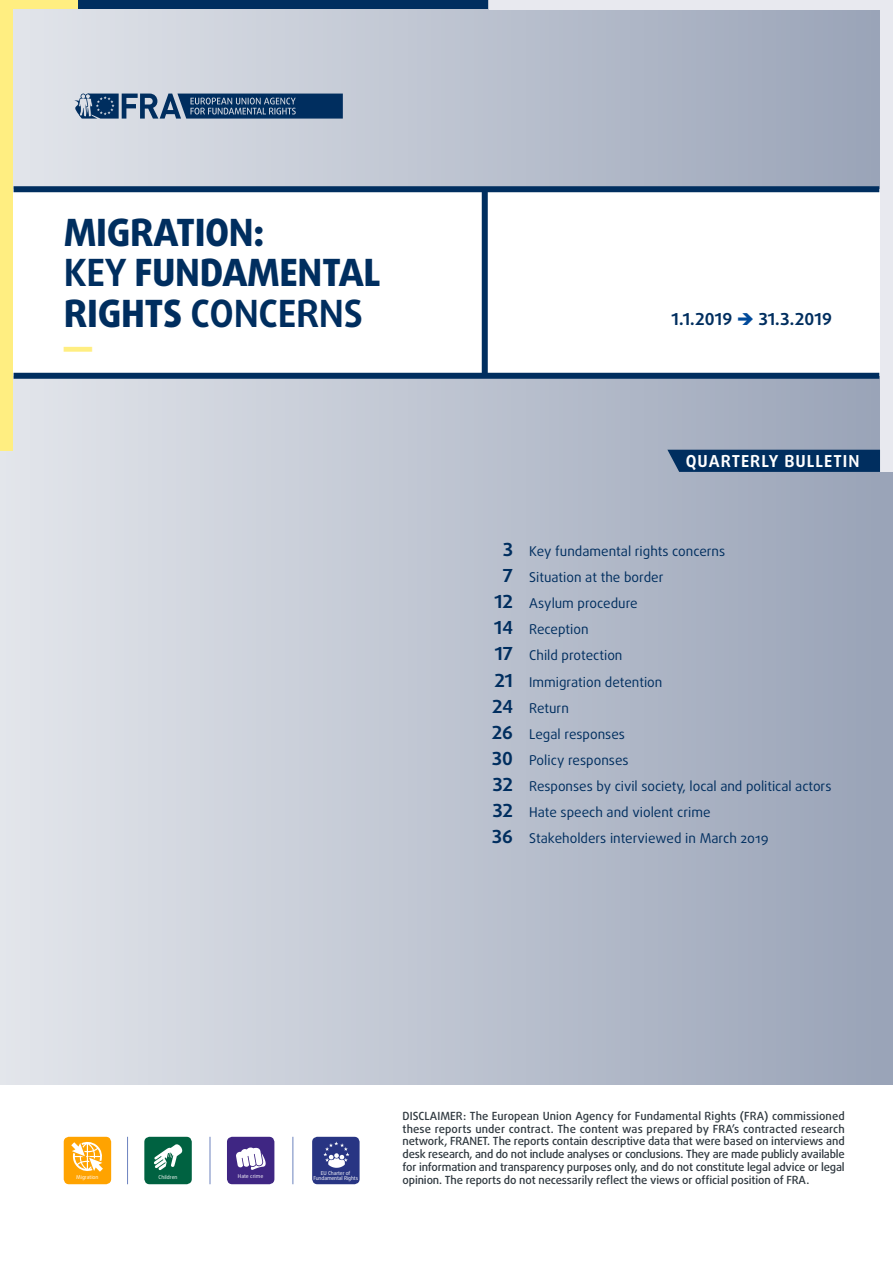
<style>
.page{position:relative;width:893px;height:1263px;background:#fff}
.page>*{position:absolute;margin:0;border:0;box-sizing:border-box;transform-origin:0 0}
.t1{font:800 37.5px "Daxline Pro";letter-spacing:-.01em;color:#002e5f}
.t2{font:700 37.5px "Daxline Pro";letter-spacing:-.01em;color:#002e5f}
.t3{font:900 33px "Daxline Pro";color:#ffee81}
.t4{font:700 18px "Daxline Pro";color:#002e5f}
.t5{font:700 16.5px "Daxline Pro";letter-spacing:.01em;color:#002e5f}
.t6{font:700 16.5px "Daxline Pro";letter-spacing:.06em;color:#fff}
.t7{font:13.5px "Daxline Pro";color:#002e5f}
.BodyText{font:500 11.25px/12.8px "Daxline Pro";letter-spacing:-.01em;color:#2f383f;text-align:justify}
.t8{font:5.25px "Daxline Pro";letter-spacing:-.015em;color:#fff}
.s1{font-weight:700}
.s2{font-weight:800}
.s3{color:#004a9a}
</style>
<div class="page">
<div style="left:0;top:0;width:893px;height:1084px;background:linear-gradient(to right,#e3e6eb,#99a3b7)"></div>
<div style="left:0;top:189px;width:893px;height:187px;background:#fff"></div>
<div style="left:13px;top:0;width:131px;height:9px;background:#ffee81"></div>
<div style="left:0;top:0;width:13px;height:450px;background:#ffee81"></div>
<div style="left:880px;top:1px;width:13px;height:471px;background:#e8e9ef"></div>
<div style="left:78px;top:0;width:410px;height:9px;background:#002e5f"></div>
<div style="left:489px;top:0;width:404px;height:10px;background:#e8e9ef"></div>
<div style="left:14px;top:373px;width:865px;height:6px;background:#002e5f"></div>
<div style="left:14px;top:186px;width:865px;height:6px;background:#002e5f"></div>
<div style="left:482px;top:189px;width:6px;height:187px;background:#002e5f"></div>
<svg style="left:667px;top:450px;width:213px;height:22px;background:#053262"></svg>
<hr style="left:127px;top:1137px;width:1px;height:47px;background:#6d83bf">
<hr style="left:210px;top:1137px;width:1px;height:47px;background:#6d83bf">
<hr style="left:292px;top:1137px;width:1px;height:47px;background:#6d83bf">
<div style="left:64px;top:1137px;width:47px;height:47px;background:#ffa300;border-radius:5px"></div>
<svg style="left:71px;top:1141px;width:32px;height:31px"></svg>
<div style="left:144px;top:1137px;width:48px;height:47px;background:#006241;border-radius:5px"></div>
<svg style="left:154px;top:1144px;width:28px;height:26px"></svg>
<div style="left:312px;top:1137px;width:48px;height:47px;background:#283583;border-radius:5px"></div>
<svg style="left:323px;top:1141px;width:26px;height:27px"></svg>
<div style="left:227px;top:1137px;width:47px;height:47px;background:#3f2683;border-radius:5px"></div>
<svg style="left:236px;top:1147px;width:30px;height:23px"></svg>
<svg style="left:74px;top:94px;width:269px;height:25px;background:#395b81"></svg>
<p class="t1" style="left:64px;top:207px;width:202px">MIGRATION:</p>
<p class="t1" style="left:64px;top:248px;width:318px"><span class="s1">KEY</span> FUNDAMENTAL</p>
<p class="t2" style="left:64px;top:289px;width:301px"><span class="s2">RIGHTS</span> CONCERNS</p>
<p class="t3" style="left:64px;top:326px;width:30px">―</p>
<p class="t5" style="left:672px;top:308px;width:162px">1.1.2019 <span class="s3">➔</span> 31.3.2019</p>
<p class="t6" style="left:686px;top:450px;width:175px">QUARTERLY BULLETIN</p>
<p class="t4" style="left:503px;top:537px;width:11px">3</p>
<p class="t7" style="left:529px;top:542px;width:198px">Key fundamental rights concerns</p>
<p class="t4" style="left:503px;top:564px;width:12px">7</p>
<p class="t7" style="left:529px;top:568px;width:136px">Situation at the border</p>
<p class="t4" style="left:494px;top:590px;width:20px">12</p>
<p class="t7" style="left:529px;top:594px;width:110px">Asylum procedure</p>
<p class="t4" style="left:494px;top:616px;width:20px">14</p>
<p class="t7" style="left:529px;top:620px;width:61px">Reception</p>
<p class="t4" style="left:495px;top:642px;width:20px">17</p>
<p class="t7" style="left:529px;top:647px;width:95px">Child protection</p>
<p class="t4" style="left:494px;top:668px;width:20px">21</p>
<p class="t7" style="left:529px;top:673px;width:135px">Immigration detention</p>
<p class="t4" style="left:492px;top:694px;width:22px">24</p>
<p class="t7" style="left:529px;top:699px;width:41px">Return</p>
<p class="t4" style="left:492px;top:720px;width:22px">26</p>
<p class="t7" style="left:529px;top:725px;width:97px">Legal responses</p>
<p class="t4" style="left:492px;top:747px;width:22px">30</p>
<p class="t7" style="left:529px;top:751px;width:101px">Policy responses</p>
<p class="t4" style="left:493px;top:773px;width:22px">32</p>
<p class="t7" style="left:529px;top:777px;width:304px">Responses by civil society, local and political actors</p>
<p class="t4" style="left:493px;top:799px;width:22px">32</p>
<p class="t7" style="left:529px;top:803px;width:183px">Hate speech and violent crime</p>
<p class="t4" style="left:492px;top:825px;width:22px">36</p>
<p class="t7" style="left:529px;top:830px;width:241px">Stakeholders interviewed in March 2019</p>
<p class="t8" style="left:321px;top:1169px;width:31px">EU Charter of</p>
<p class="t8" style="left:238px;top:1173px;width:27px">Hate crime</p>
<p class="t8" style="left:76px;top:1173px;width:24px">Migration</p>
<p class="t8" style="left:159px;top:1173px;width:21px">Children</p>
<p class="t8" style="left:313px;top:1174px;width:46px">Fundamental Rights</p>
<p class="BodyText" style="left:403px;top:1109px;width:444px">DISCLAIMER: The European Union Agency for Fundamental Rights (FRA) commissioned these reports under contract. The content was prepared by FRA’s contracted research network, FRANET. The reports contain descriptive data that were based on interviews and desk research, and do not include analyses or conclusions. They are made publicly available for information and transparency purposes only, and do not constitute legal advice or legal opinion. The reports do not necessarily reflect the views or official position of FRA.</p>
</div>
